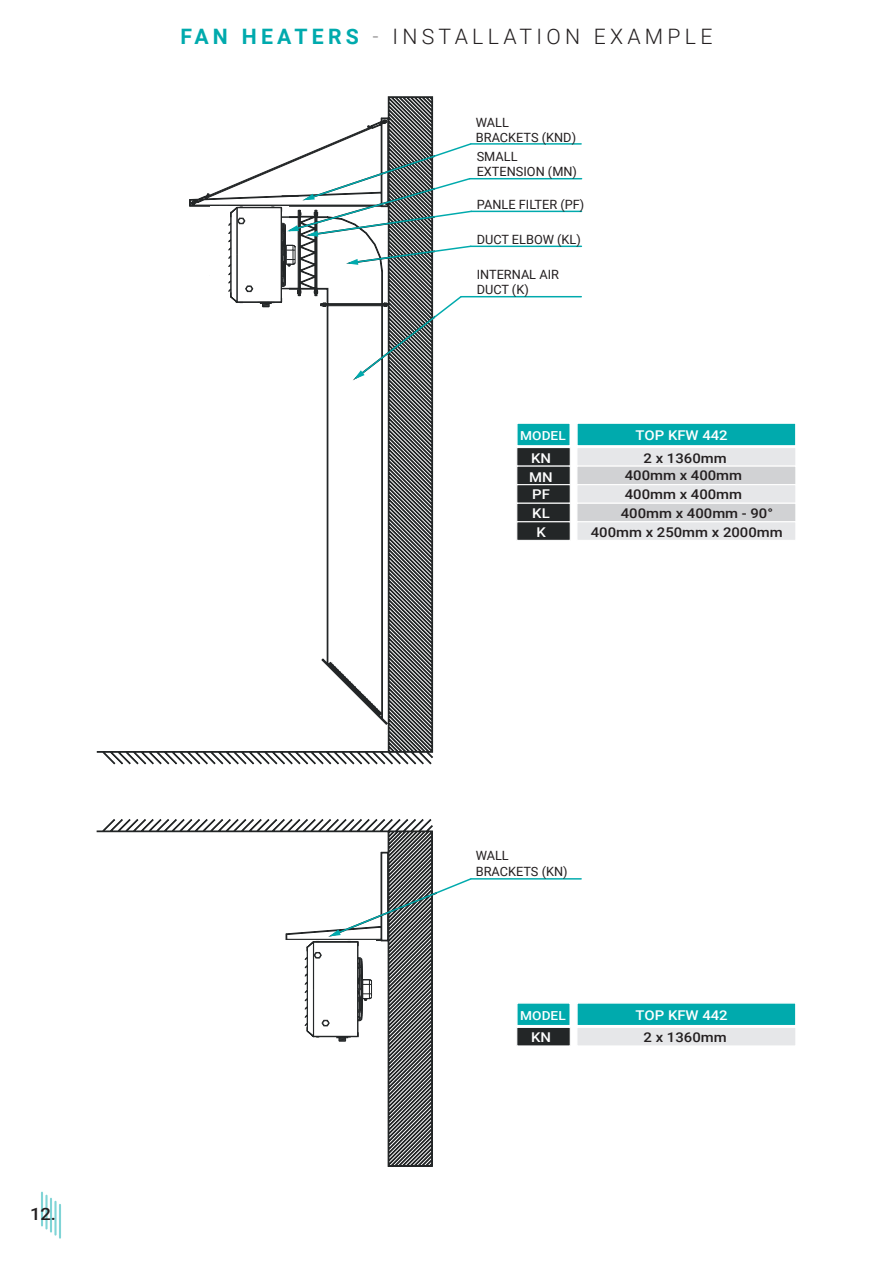
<style>
.page{position:relative;width:893px;height:1263px;background:#fff}
.page>*{position:absolute;margin:0;border:0;box-sizing:border-box;transform-origin:0 0}
.t1{font:300 21.3px "Roboto";letter-spacing:.2em;color:#231f20}
.t2{font:500 16.95px "Roboto";color:#231f20;scale:1.08 1}
.t3{font:500 13.5px "Roboto";color:#231f20;scale:1.11 1}
.t4{font:500 13.5px/17.1px "Roboto";color:#fff;scale:1.11 1}
.t5{font:12.75px/15.3px "Roboto";color:#231f20}
.t6{font:500 12.45px "Roboto";color:#fff;scale:1.11 1}
.s1{font-weight:700;color:#00aaad}
.s2{font-weight:100}
</style>
<div class="page">
<hr style="left:41px;top:1193px;width:2px;height:32px;background:#00aaad">
<hr style="left:45px;top:1196px;width:3px;height:32px;background:#00aaad">
<hr style="left:50px;top:1199px;width:2px;height:32px;background:#00aaad">
<hr style="left:54px;top:1202px;width:3px;height:32px;background:#00aaad">
<hr style="left:59px;top:1205px;width:2px;height:32px;background:#00aaad">
<svg style="left:97px;top:96px;width:337px;height:669px"></svg>
<div style="left:210px;top:206px;width:78px;height:98px;background:#fff"></div>
<hr style="left:471px;top:143px;width:110px;height:2px;background:#00aaad">
<hr style="left:470px;top:178px;width:112px;height:1px;background:#00aaad">
<hr style="left:471px;top:211px;width:110px;height:1px;background:#00aaad">
<hr style="left:471px;top:246px;width:110px;height:1px;background:#00aaad">
<hr style="left:461px;top:296px;width:120px;height:1px;background:#00aaad">
<svg style="left:96px;top:819px;width:337px;height:348px"></svg>
<div style="left:278px;top:940px;width:98px;height:102px;background:#fff"></div>
<svg style="left:304px;top:877px;width:169px;height:165px"></svg>
<hr style="left:471px;top:878px;width:110px;height:1px;background:#00aaad">
<svg style="left:228px;top:142px;width:245px;height:238px"></svg>
<div style="left:516px;top:422px;width:55px;height:25px;background:#00aaad;border:1px solid #fff"></div>
<div style="left:516px;top:447px;width:55px;height:20px;background:#232627;border:1px solid #fff"></div>
<div style="left:516px;top:466px;width:55px;height:19px;background:#232627;border:1px solid #fff"></div>
<div style="left:516px;top:484px;width:55px;height:20px;background:#232627;border:1px solid #fff"></div>
<div style="left:516px;top:503px;width:55px;height:19px;background:#232627;border:1px solid #fff"></div>
<div style="left:516px;top:521px;width:55px;height:20px;background:#232627;border:1px solid #fff"></div>
<div style="left:576px;top:422px;width:221px;height:25px;background:#00aaad;border:1px solid #fff"></div>
<div style="left:576px;top:447px;width:220px;height:20px;background:#e6e7e9;border:1px solid #fff"></div>
<div style="left:576px;top:466px;width:220px;height:19px;background:#d1d2d4;border:1px solid #fff"></div>
<div style="left:576px;top:484px;width:220px;height:20px;background:#e6e7e9;border:1px solid #fff"></div>
<div style="left:576px;top:503px;width:220px;height:19px;background:#d1d2d4;border:1px solid #fff"></div>
<div style="left:576px;top:521px;width:220px;height:20px;background:#e6e7e9;border:1px solid #fff"></div>
<div style="left:516px;top:1002px;width:55px;height:24px;background:#00aaad;border:1px solid #fff"></div>
<div style="left:516px;top:1027px;width:55px;height:19px;background:#232627;border:1px solid #fff"></div>
<div style="left:576px;top:1002px;width:221px;height:24px;background:#00aaad;border:1px solid #fff"></div>
<div style="left:576px;top:1027px;width:220px;height:19px;background:#e6e7e9;border:1px solid #fff"></div>
<h2 class="t2" style="left:30px;top:1202px;width:26px">12.</h2>
<h1 class="t1" style="left:180px;top:21px;width:534px"><span class="s1">FAN HEATERS</span> <span class="s2">-</span> INSTALLATION EXAMPLE</h1>
<p class="t5" style="left:476px;top:114px;width:102px">WALL<br>BRACKETS (KND)</p>
<p class="t5" style="left:477px;top:148px;width:102px">SMALL<br>EXTENSION (MN)</p>
<p class="t5" style="left:477px;top:196px;width:109px">PANLE FILTER (PF)</p>
<p class="t5" style="left:477px;top:232px;width:106px">DUCT ELBOW (KL)</p>
<p class="t5" style="left:477px;top:266px;width:84px">INTERNAL AIR<br>DUCT (K)</p>
<p class="t6" style="left:520px;top:427px;width:42px">MODEL</p>
<p class="t4" style="left:635px;top:426px;width:85px">TOP KFW 442</p>
<p class="t4" style="left:531px;top:449px;width:19px">KN</p>
<p class="t3" style="left:644px;top:448px;width:76px">2 x 1360mm</p>
<p class="t3" style="left:625px;top:466px;width:107px">400mm x 400mm</p>
<p class="t3" style="left:625px;top:484px;width:107px">400mm x 400mm</p>
<p class="t3" style="left:621px;top:503px;width:139px">400mm x 400mm - 90°</p>
<p class="t3" style="left:591px;top:523px;width:174px">400mm x 250mm x 2000mm</p>
<p class="t4" style="left:529px;top:468px;width:23px">MN<br>PF</p>
<p class="t4" style="left:532px;top:503px;width:17px;line-height:19px">KL<br>K</p>
<p class="t5" style="left:476px;top:848px;width:93px">WALL<br>BRACKETS (KN)</p>
<p class="t6" style="left:520px;top:1007px;width:42px">MODEL</p>
<p class="t4" style="left:635px;top:1006px;width:85px">TOP KFW 442</p>
<p class="t4" style="left:531px;top:1028px;width:19px">KN</p>
<p class="t3" style="left:644px;top:1028px;width:76px">2 x 1360mm</p>
</div>
